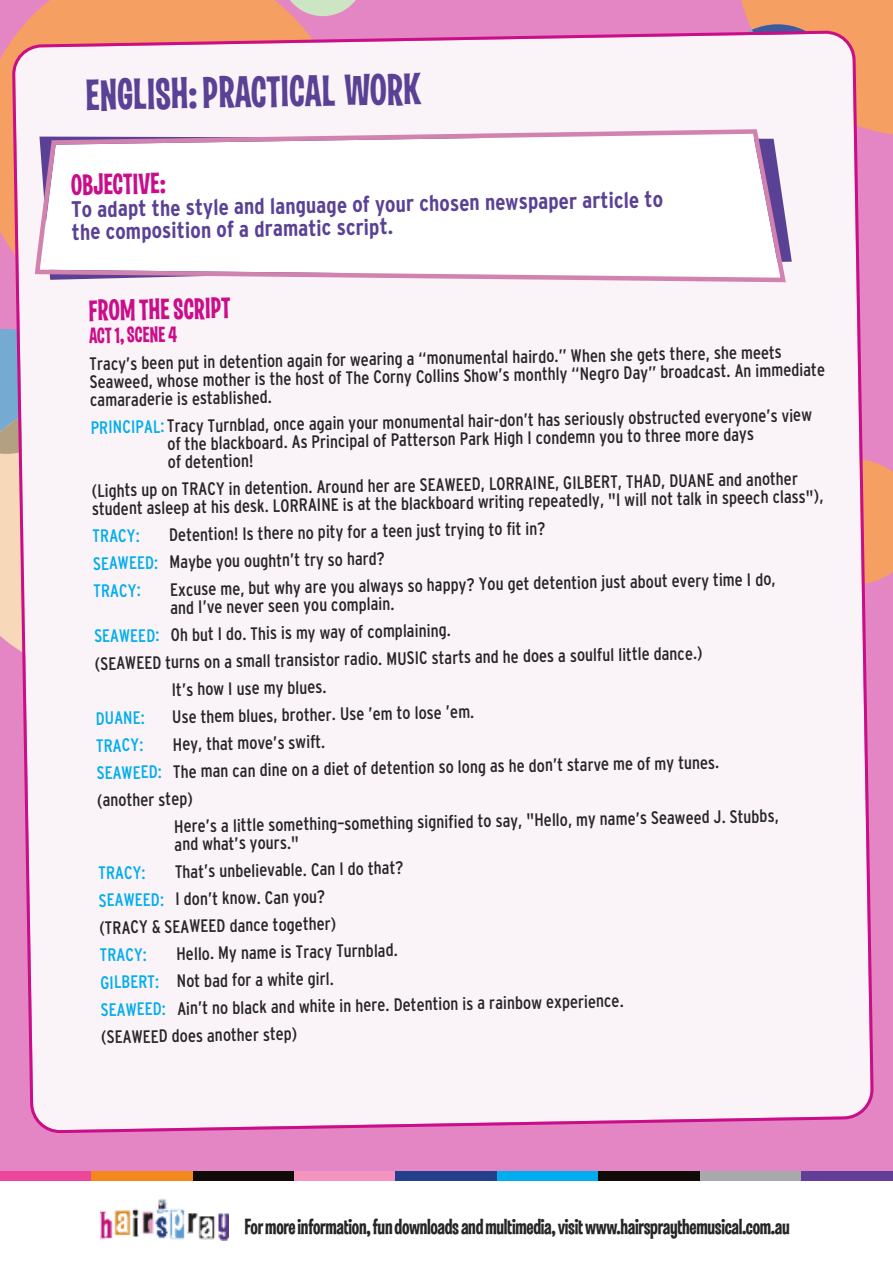
<style>
.page{position:relative;width:893px;height:1263px;background:#fff}
.page>*{position:absolute;margin:0;border:0;box-sizing:border-box;transform-origin:0 0}
.t1{font:45px "Las Vegas Jackpot";color:#5a4195}
.t2{font:30px "Las Vegas Jackpot";color:#ca0d89}
.t3{font:700 condensed 22.5px/22.5px "Interstate";color:#5a4195}
.t4{font:22.5px "Las Vegas Jackpot";letter-spacing:-.015em;color:#272627}
.t5{font:22.5px "Las Vegas Jackpot";color:#ca0d89}
.t6{font:condensed 18px/27.3px "Interstate";color:#272627}
.t7{font:condensed 18px "Interstate";color:#00aded}
.s1{color:#00aded}
</style>
<div class="page">
<div style="left:0;top:0;width:893px;height:1186px;background:#e486c4"></div>
<svg style="left:0;top:0;width:305px;height:329px;fill:#f5a062"></svg>
<svg style="left:281px;top:0;width:75px;height:16px"></svg>
<div style="left:0;top:454px;width:12px;height:191px;background:#f7d9ba"></div>
<svg style="left:874px;top:462px;width:19px;height:120px;background:#f39e69"></svg>
<div style="left:741px;top:0;width:152px;height:135px;background:#f5a062"></div>
<svg style="left:0;top:329px;width:12px;height:125px"></svg>
<div style="left:12px;top:30px;width:862px;height:1103px;background:#faf3f7"></div>
<svg style="left:34px;top:129px;width:752px;height:153px;background:#f7f1f6"></svg>
<div style="left:0;top:1178px;width:893px;height:85px;background:#fff"></div>
<div style="left:0;top:1171px;width:92px;height:10px;background:#ed4599"></div>
<div style="left:92px;top:1171px;width:101px;height:10px;background:#f5871f"></div>
<div style="left:193px;top:1171px;width:101px;height:10px;background:#100b06"></div>
<div style="left:294px;top:1171px;width:102px;height:10px;background:#f395bf"></div>
<div style="left:396px;top:1171px;width:101px;height:10px;background:#253f8f"></div>
<div style="left:497px;top:1171px;width:101px;height:10px;background:#00aeef"></div>
<div style="left:598px;top:1171px;width:102px;height:10px;background:#100b06"></div>
<div style="left:700px;top:1171px;width:101px;height:10px;background:#a8a9ad"></div>
<div style="left:801px;top:1171px;width:92px;height:10px;background:#623e99"></div>
<img style="left:100px;top:1199px;width:128px;height:42px">
<h1 class="t1" style="left:85px;top:68px;width:337px;rotate:-1deg">ENGLISH:PRACTICAL WORK</h1>
<h2 class="t2" style="left:71px;top:167px;width:96px;rotate:-1deg">OBJECTIVE:</h2>
<p class="t3" style="left:71px;top:198px;width:593px;rotate:-1deg">To adapt the style and language of your chosen newspaper article to the composition of a dramatic script.</p>
<h2 class="t2" style="left:88px;top:293px;width:144px;rotate:-1deg">FROMTHESCRIPT</h2>
<p class="t5" style="left:89px;top:322px;width:90px;rotate:-1deg">ACT1,SCENE4</p>
<p class="t6" style="left:89px;top:355px;width:737px;line-height:18px;rotate:-1deg">Tracy’s been put in detention again for wearing a “monumental hairdo.” When she gets there, she meets<br>Seaweed, whose mother is the host of The Corny Collins Show’s monthly “Negro Day” broadcast. An immediate camaraderie is established.</p>
<p class="t6" style="left:167px;top:417px;width:646px;line-height:18px;text-indent:-77px;rotate:-1deg"><span class="s1">PRINCIPAL:</span> Tracy Turnblad, once again your monumental hair-don’t has seriously obstructed everyone’s view of the blackboard. As Principal of Patterson Park High I condemn you to three more days<br>of detention!</p>
<p class="t6" style="left:92px;top:482px;width:733px;line-height:18px;rotate:-1deg">(Lights up on TRACY in detention. Around her are SEAWEED, LORRAINE, GILBERT, THAD, DUANE and another student asleep at his desk. LORRAINE is at the blackboard writing repeatedly, "I will not talk in speech class"),</p>
<p class="t7" style="left:92px;top:526px;width:49px;rotate:-1deg">TRACY:</p>
<p class="t6" style="left:92px;top:522px;width:455px;text-indent:77px;rotate:-1deg">Detention! Is there no pity for a teen just trying to fit in?<br><span class="s1">SEAWEED:</span> Maybe you oughtn’t try so hard?<br><span class="s1">TRACY:</span></p>
<p class="t6" style="left:170px;top:581px;width:607px;line-height:18px;rotate:-1deg">Excuse me, but why are you always so happy? You get detention just about every time I do, and I’ve never seen you complain.</p>
<p class="t6" style="left:94px;top:623px;width:358px;rotate:-1deg"><span class="s1">SEAWEED:</span> Oh but I do. This is my way of complaining.</p>
<p class="t6" style="left:94px;top:650px;width:610px;rotate:-1deg">(SEAWEED turns on a small transistor radio. MUSIC starts and he does a soulful little dance.)</p>
<p class="t6" style="left:171px;top:676px;width:156px;rotate:-1deg">It’s how I use my blues.</p>
<p class="t7" style="left:95px;top:708px;width:51px;rotate:-1deg">DUANE:</p>
<p class="t6" style="left:172px;top:703px;width:304px;rotate:-1deg">Use them blues, brother. Use ’em to lose ’em.</p>
<p class="t7" style="left:96px;top:735px;width:49px;rotate:-1deg">TRACY:</p>
<p class="t6" style="left:172px;top:731px;width:154px;rotate:-1deg">Hey, that move’s swift.</p>
<p class="t6" style="left:96px;top:759px;width:624px;rotate:-1deg"><span class="s1">SEAWEED:</span> The man can dine on a diet of detention so long as he don’t starve me of my tunes.</p>
<p class="t6" style="left:97px;top:787px;width:97px;rotate:-1deg">(another step)</p>
<p class="t6" style="left:174px;top:813px;width:606px;rotate:-1deg">Here’s a little something–something signified to say, "Hello, my name’s Seaweed J. Stubbs,</p>
<p class="t6" style="left:174px;top:831px;width:126px;rotate:-1deg">and what’s yours."</p>
<p class="t7" style="left:98px;top:862px;width:49px;rotate:-1deg">TRACY:</p>
<p class="t6" style="left:98px;top:859px;width:307px;text-indent:77px;rotate:-1deg">That’s unbelievable. Can I do that?<br><span class="s1">SEAWEED:</span> I don’t know. Can you?<br>(TRACY &amp; SEAWEED dance together)</p>
<p class="t7" style="left:100px;top:944px;width:49px;rotate:-1deg">TRACY:</p>
<p class="t6" style="left:100px;top:941px;width:525px;text-indent:77px;rotate:-1deg">Hello. My name is Tracy Turnblad.<br><span class="s1">GILBERT:</span> Not bad for a white girl.<br><span class="s1">SEAWEED:</span> Ain’t no black and white in here. Detention is a rainbow experience. (SEAWEED does another step)</p>
<p class="t4" style="left:245px;top:1212px;width:547px">Formoreinformation,fundownloadsandmultimedia,visitwww.hairspraythemusical.com.au</p>
</div>
